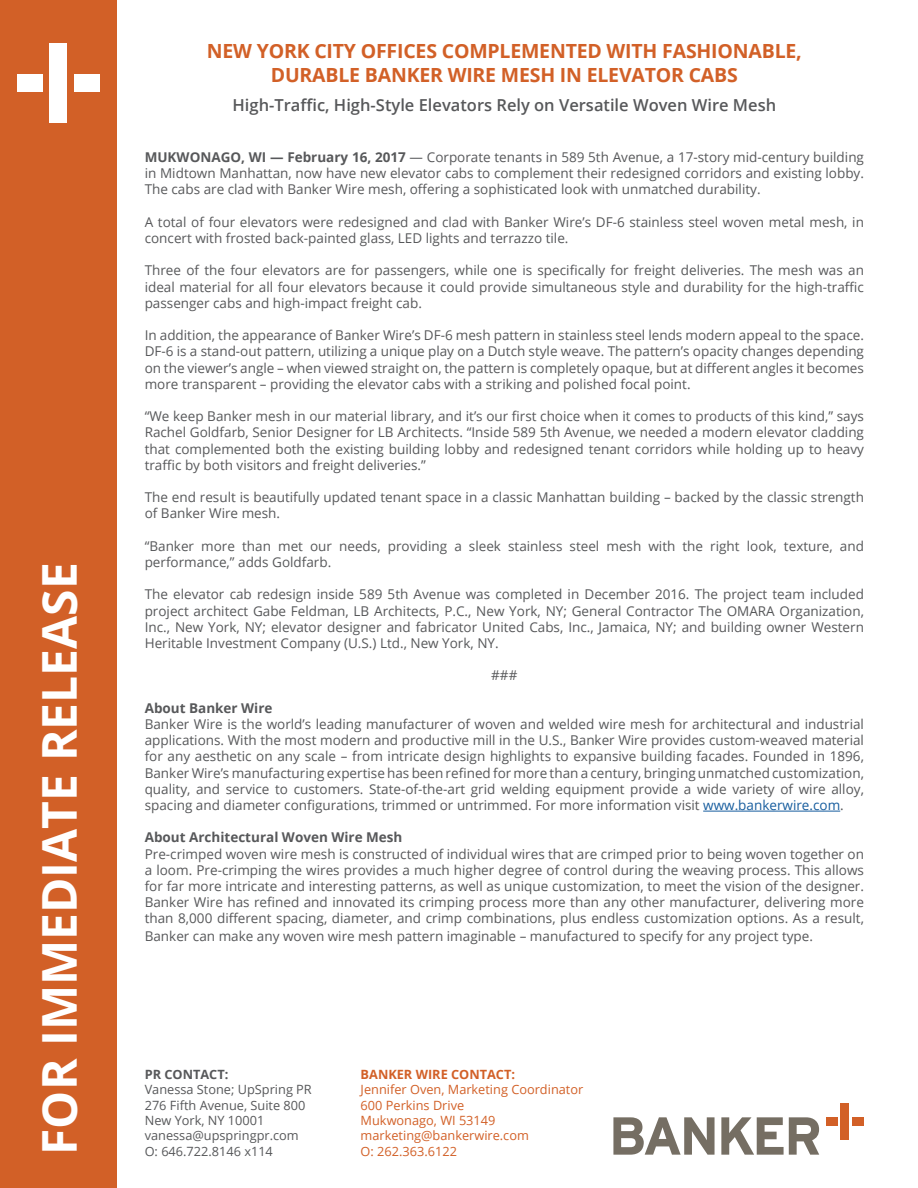
<style>
.page{position:relative;width:918px;height:1188px;background:#fff}
.page>*{position:absolute;margin:0;border:0;box-sizing:border-box;transform-origin:0 0}
.t1{font:700 48px "Open Sans";color:#fff}
.t2{font:700 19.5px/23.4px "Open Sans";letter-spacing:-.01em;color:#d26027;text-align:center}
.t3{font:600 16.5px "Open Sans";color:#57585a}
.t4{font:13.5px/16.2px "Open Sans";color:#57585a;text-align:justify}
.t5{font:700 13.5px "Open Sans";color:#57585a}
.t6{font:12.75px/15.3px "Open Sans";color:#d26027}
.t7{font:12.75px/15.3px "Open Sans";color:#57585a}
.t8{font:700 12.75px "Open Sans";color:#d26027}
.t9{font:700 12.75px "Open Sans";color:#57585a}
.s1{font-weight:700}
.s2{color:#175d9e}
</style>
<div class="page">
<svg style="left:613px;top:1117px;width:102px;height:38px"></svg>
<svg style="left:721px;top:1117px;width:98px;height:38px"></svg>
<div style="left:841px;top:1103px;width:8px;height:37px;background:#d26027"></div>
<div style="left:826px;top:1117px;width:11px;height:9px;background:#d26027"></div>
<div style="left:852px;top:1117px;width:12px;height:9px;background:#d26027"></div>
<hr style="left:703px;top:811px;width:137px;height:1px;background:#175d9e">
<div style="left:0;top:0;width:117px;height:1188px;background:#d26027"></div>
<div style="left:49px;top:43px;width:18px;height:79px;background:#fff"></div>
<div style="left:17px;top:74px;width:25px;height:18px;background:#fff"></div>
<div style="left:74px;top:74px;width:25px;height:18px;background:#fff"></div>
<h1 class="t1" style="left:25px;top:1155px;width:594px;rotate:-90deg">FOR IMMEDIATE RELEASE</h1>
<h2 class="t2" style="left:207px;top:39px;width:597px">NEW YORK CITY OFFICES COMPLEMENTED WITH FASHIONABLE,<br>DURABLE BANKER WIRE MESH IN ELEVATOR CABS</h2>
<p class="t3" style="left:233px;top:93px;width:545px">High-Traffic, High-Style Elevators Rely on Versatile Woven Wire Mesh</p>
<p class="t4" style="left:145px;top:149px;width:721px"><span class="s1">MUKWONAGO, WI — February 16, 2017</span> — Corporate tenants in 589 5th Avenue, a 17-story mid-century building in Midtown Manhattan, now have new elevator cabs to complement their redesigned corridors and existing lobby.<br>The cabs are clad with Banker Wire mesh, offering a sophisticated look with unmatched durability.</p>
<p class="t4" style="left:145px;top:214px;width:721px">A total of four elevators were redesigned and clad with Banker Wire’s DF-6 stainless steel woven metal mesh, in concert with frosted back-painted glass, LED lights and terrazzo tile.</p>
<p class="t4" style="left:145px;top:262px;width:721px">Three of the four elevators are for passengers, while one is specifically for freight deliveries. The mesh was an ideal material for all four elevators because it could provide simultaneous style and durability for the high-traffic passenger cabs and high-impact freight cab.</p>
<p class="t4" style="left:145px;top:327px;width:721px">In addition, the appearance of Banker Wire’s DF-6 mesh pattern in stainless steel lends modern appeal to the space.<br>DF-6 is a stand-out pattern, utilizing a unique play on a Dutch style weave. The pattern’s opacity changes depending on the viewer’s angle – when viewed straight on, the pattern is completely opaque, but at different angles it becomes more transparent – providing the elevator cabs with a striking and polished focal point.</p>
<p class="t4" style="left:145px;top:408px;width:721px">“We keep Banker mesh in our material library, and it’s our first choice when it comes to products of this kind,” says Rachel Goldfarb, Senior Designer for LB Architects. “Inside 589 5th Avenue, we needed a modern elevator cladding that complemented both the existing building lobby and redesigned tenant corridors while holding up to heavy traffic by both visitors and freight deliveries.”</p>
<p class="t4" style="left:145px;top:489px;width:721px">The end result is beautifully updated tenant space in a classic Manhattan building – backed by the classic strength of Banker Wire mesh.</p>
<p class="t4" style="left:145px;top:538px;width:721px">“Banker more than met our needs, providing a sleek stainless steel mesh with the right look, texture, and performance,” adds Goldfarb.</p>
<p class="t4" style="left:145px;top:586px;width:721px">The elevator cab redesign inside 589 5th Avenue was completed in December 2016. The project team included project architect Gabe Feldman, LB Architects, P.C., New York, NY; General Contractor The OMARA Organization, Inc., New York, NY; elevator designer and fabricator United Cabs, Inc., Jamaica, NY; and building owner Western Heritable Investment Company (U.S.) Ltd., New York, NY.</p>
<p class="t4" style="left:491px;top:667px;width:28px">###</p>
<p class="t5" style="left:145px;top:698px;width:129px">About Banker Wire</p>
<p class="t4" style="left:145px;top:716px;width:721px">Banker Wire is the world’s leading manufacturer of woven and welded wire mesh for architectural and industrial applications. With the most modern and productive mill in the U.S., Banker Wire provides custom-weaved material for any aesthetic on any scale – from intricate design highlights to expansive building facades. Founded in 1896, Banker Wire’s manufacturing expertise has been refined for more than a century, bringing unmatched customization, quality, and service to customers. State-of-the-art grid welding equipment provide a wide variety of wire alloy, spacing and diameter configurations, trimmed or untrimmed. For more information visit <span class="s2">www.bankerwire.com</span>.</p>
<p class="t5" style="left:145px;top:828px;width:259px">About Architectural Woven Wire Mesh</p>
<p class="t4" style="left:145px;top:845px;width:721px">Pre-crimped woven wire mesh is constructed of individual wires that are crimped prior to being woven together on a loom. Pre-crimping the wires provides a much higher degree of control during the weaving process. This allows for far more intricate and interesting patterns, as well as unique customization, to meet the vision of the designer.<br>Banker Wire has refined and innovated its crimping process more than any other manufacturer, delivering more than 8,000 different spacing, diameter, and crimp combinations, plus endless customization options. As a result,</p>
<p class="t4" style="left:145px;top:928px;width:670px">Banker can make any woven wire mesh pattern imaginable – manufactured to specify for any project type.</p>
<p class="t9" style="left:145px;top:1065px;width:85px">PR CONTACT:</p>
<p class="t7" style="left:145px;top:1082px;width:169px">Vanessa Stone; UpSpring PR<br>276 Fifth Avenue, Suite 800<br>New York, NY 10001 vanessa@upspringpr.com<br>O: 646.722.8146 x114</p>
<p class="t8" style="left:361px;top:1065px;width:156px">BANKER WIRE CONTACT:</p>
<p class="t6" style="left:361px;top:1082px;width:224px">Jennifer Oven, Marketing Coordinator<br>600 Perkins Drive<br>Mukwonago, WI 53149 marketing@bankerwire.com<br>O: 262.363.6122</p>
</div>
